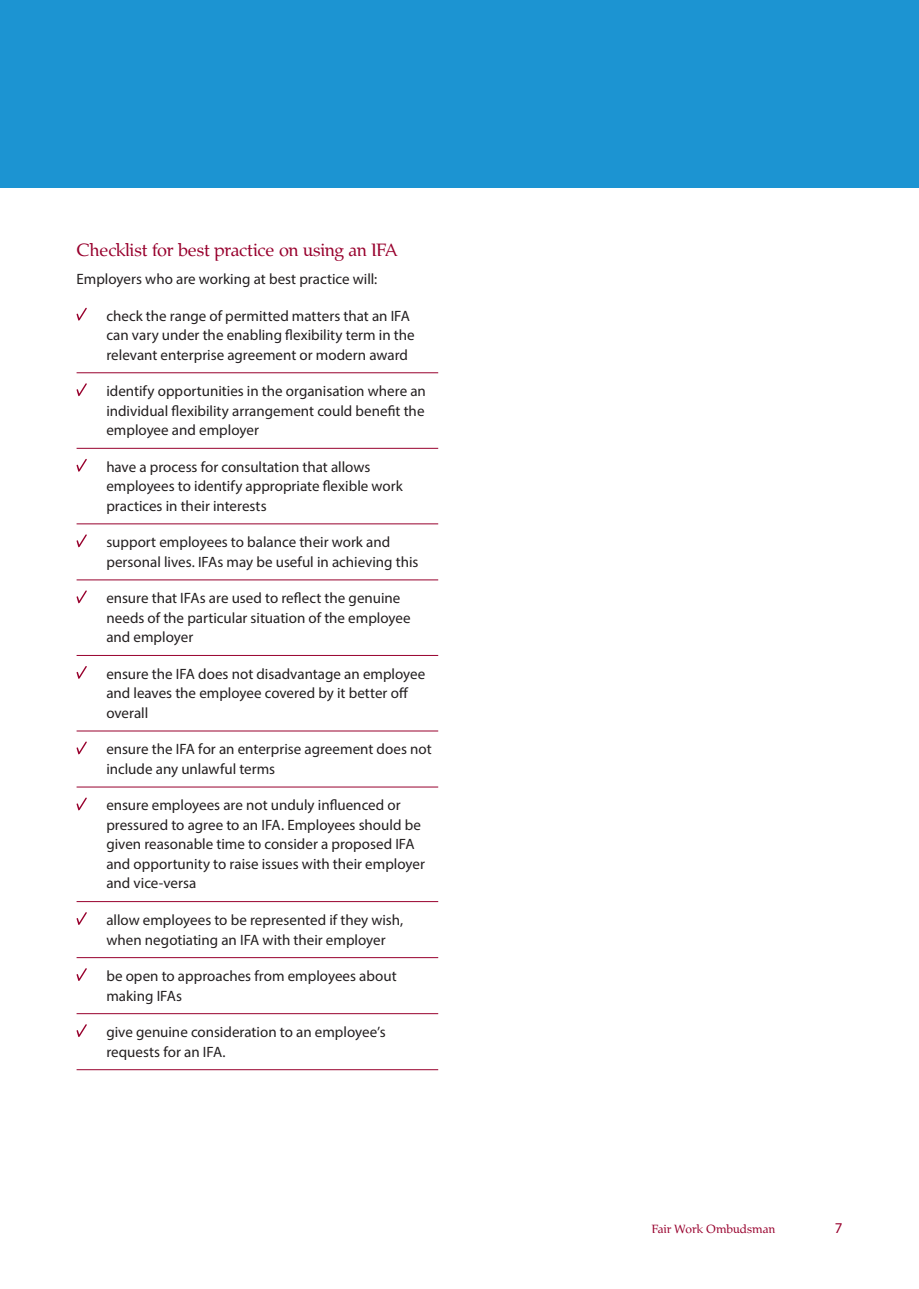
<style>
.page{position:relative;width:919px;height:1289px;background:#fff}
.page>*{position:absolute;margin:0;border:0;box-sizing:border-box;transform-origin:0 0}
.A_head{font:18px "Fair Work";letter-spacing:-.005em;color:#98012d}
.body_bullets{font:15px/19.5px "Myriad Pro";color:#231f20}
.body_bullets_last{font:15px/19.5px "Myriad Pro";color:#231f20}
.body{font:15px "Myriad Pro";color:#231f20}
.body-2{font:15px "Myriad Pro";color:#98012d}
.body-3{font:12px "Fair Work";letter-spacing:.01em;color:#98012d}
</style>
<div class="page">
<div style="left:0;top:0;width:918px;height:188px;background:#1c94d2"></div>
<hr style="left:77px;top:372px;width:361px;height:1px;background:#98012d">
<hr style="left:77px;top:448px;width:361px;height:1px;background:#98012d">
<hr style="left:77px;top:523px;width:361px;height:1px;background:#98012d">
<hr style="left:77px;top:579px;width:361px;height:1px;background:#98012d">
<hr style="left:77px;top:655px;width:361px;height:1px;background:#98012d">
<hr style="left:77px;top:730px;width:361px;height:1px;background:#98012d">
<hr style="left:77px;top:786px;width:361px;height:1px;background:#98012d">
<hr style="left:77px;top:901px;width:361px;height:1px;background:#98012d">
<hr style="left:77px;top:957px;width:361px;height:1px;background:#98012d">
<hr style="left:77px;top:1013px;width:361px;height:1px;background:#98012d">
<hr style="left:77px;top:1069px;width:361px;height:1px;background:#98012d">
<svg style="left:77px;top:308px;width:10px;height:13px"></svg>
<svg style="left:77px;top:383px;width:10px;height:13px"></svg>
<svg style="left:77px;top:459px;width:10px;height:13px"></svg>
<svg style="left:77px;top:534px;width:10px;height:13px"></svg>
<svg style="left:77px;top:590px;width:10px;height:13px"></svg>
<svg style="left:77px;top:666px;width:10px;height:13px"></svg>
<svg style="left:77px;top:741px;width:10px;height:13px"></svg>
<svg style="left:77px;top:797px;width:10px;height:13px"></svg>
<svg style="left:77px;top:912px;width:10px;height:13px"></svg>
<svg style="left:77px;top:968px;width:10px;height:13px"></svg>
<svg style="left:77px;top:1024px;width:10px;height:13px"></svg>
<p class="A_head" style="left:77px;top:239px;width:323px">Checklist for best practice on using an IFA</p>
<p class="body" style="left:77px;top:270px;width:302px">Employers who are working at best practice will:</p>
<p class="body_bullets" style="left:106px;top:305px;width:310px">check the range of permitted matters that an IFA can vary under the enabling flexibility term in the relevant enterprise agreement or modern award</p>
<p class="body_bullets" style="left:106px;top:381px;width:321px;text-align:justify">identify opportunities in the organisation where an individual flexibility arrangement could benefit the employee and employer</p>
<p class="body_bullets" style="left:106px;top:456px;width:298px">have a process for consultation that allows employees to identify appropriate flexible work practices in their interests</p>
<p class="body_bullets" style="left:106px;top:532px;width:313px">support employees to balance their work and personal lives. IFAs may be useful in achieving this</p>
<p class="body_bullets" style="left:106px;top:588px;width:306px">ensure that IFAs are used to reflect the genuine needs of the particular situation of the employee and employer</p>
<p class="body_bullets" style="left:106px;top:663px;width:320px">ensure the IFA does not disadvantage an employee and leaves the employee covered by it better off overall</p>
<p class="body_bullets" style="left:106px;top:739px;width:327px">ensure the IFA for an enterprise agreement does not include any unlawful terms</p>
<p class="body_bullets" style="left:106px;top:795px;width:320px">ensure employees are not unduly influenced or pressured to agree to an IFA. Employees should be given reasonable time to consider a proposed IFA and opportunity to raise issues with their employer and vice-versa</p>
<p class="body_bullets" style="left:106px;top:910px;width:298px">allow employees to be represented if they wish, when negotiating an IFA with their employer</p>
<p class="body_bullets" style="left:106px;top:966px;width:292px">be open to approaches from employees about making IFAs</p>
<p class="body_bullets_last" style="left:106px;top:1022px;width:281px">give genuine consideration to an employee’s requests for an IFA.</p>
<p class="body-3" style="left:651px;top:1221px;width:125px">Fair Work Ombudsman</p>
<p class="body-2" style="left:834px;top:1218px;width:9px">7</p>
</div>
